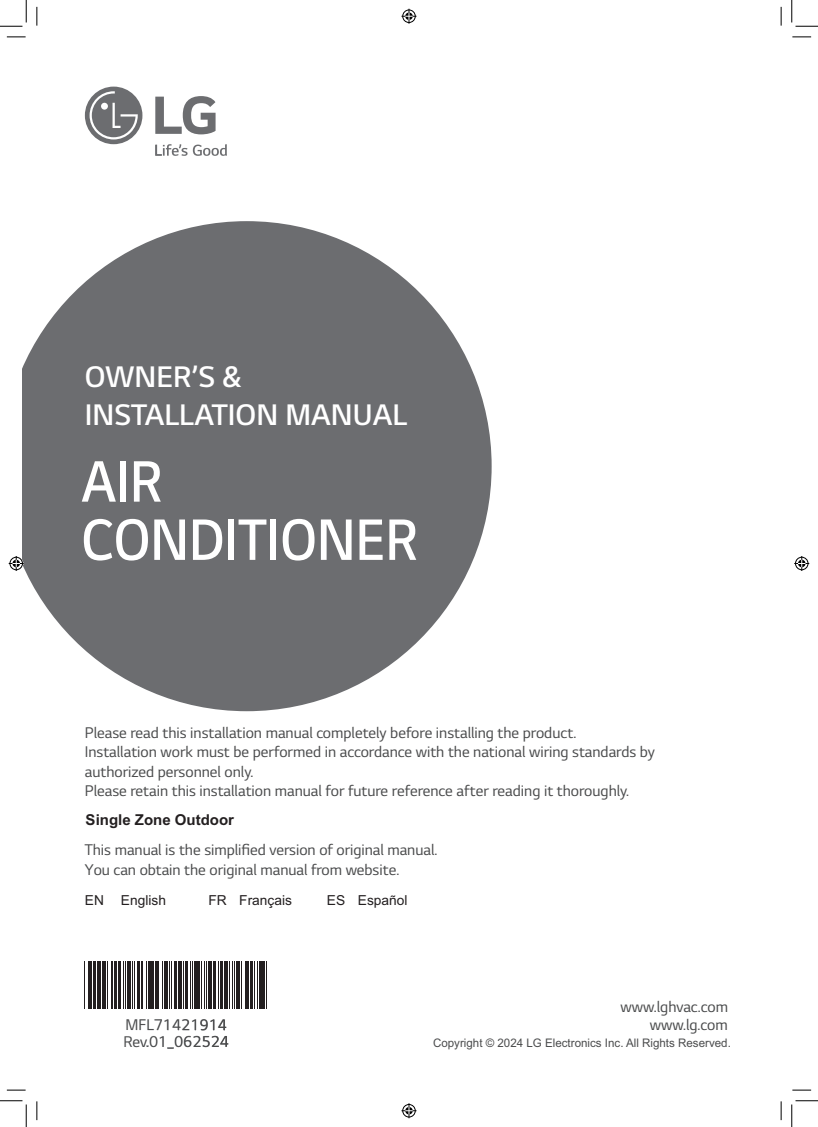
<style>
.page{position:relative;width:818px;height:1127px;background:#fff}
.page>*{position:absolute;margin:0;border:0;box-sizing:border-box;transform-origin:0 0}
.t1{font:300 61.25px/58.1px "LG Smart";color:#fff;scale:.9 1}
.t2{font:300 31.25px/37.5px "LG Smart";color:#fff}
.t3{font:16.25px/19.5px "LG Smart";color:#4b4c4d}
.t4{font:700 15px "Arial";color:#231f20}
.t5{font:13.75px "Arial";color:#231f20}
.t6{font:11.75px "Arial";color:#4b4c4d}
</style>
<div class="page">
<svg style="left:85px;top:87px;width:57px;height:57px"></svg>
<svg style="left:155px;top:144px;width:72px;height:12px"></svg>
<svg style="left:155px;top:96px;width:61px;height:38px"></svg>
<svg style="left:23px;top:221px;width:469px;height:490px;fill:#6c6d70"></svg>
<svg style="left:129px;top:1019px;width:99px;height:29px"></svg>
<hr style="left:84px;top:960px;width:1px;height:48px;background:#231f20">
<hr style="left:88px;top:960px;width:1px;height:48px;background:#231f20">
<hr style="left:90px;top:960px;width:2px;height:48px;background:#231f20">
<hr style="left:93px;top:960px;width:3px;height:48px;background:#231f20">
<hr style="left:97px;top:960px;width:1px;height:48px;background:#231f20">
<hr style="left:98px;top:960px;width:3px;height:48px;background:#231f20">
<hr style="left:102px;top:960px;width:3px;height:48px;background:#231f20">
<hr style="left:105px;top:960px;width:1px;height:48px;background:#231f20">
<hr style="left:107px;top:960px;width:1px;height:48px;background:#231f20">
<hr style="left:111px;top:960px;width:1px;height:48px;background:#231f20">
<hr style="left:113px;top:960px;width:1px;height:48px;background:#231f20">
<hr style="left:114px;top:960px;width:3px;height:48px;background:#231f20">
<hr style="left:118px;top:960px;width:2px;height:48px;background:#231f20">
<hr style="left:123px;top:960px;width:1px;height:48px;background:#231f20">
<hr style="left:125px;top:960px;width:1px;height:48px;background:#231f20">
<hr style="left:127px;top:960px;width:1px;height:48px;background:#231f20">
<hr style="left:128px;top:960px;width:3px;height:48px;background:#231f20">
<hr style="left:132px;top:960px;width:1px;height:48px;background:#231f20">
<hr style="left:134px;top:960px;width:1px;height:48px;background:#231f20">
<hr style="left:137px;top:960px;width:3px;height:48px;background:#231f20">
<hr style="left:141px;top:960px;width:1px;height:48px;background:#231f20">
<hr style="left:143px;top:960px;width:1px;height:48px;background:#231f20">
<hr style="left:146px;top:960px;width:1px;height:48px;background:#231f20">
<hr style="left:148px;top:960px;width:2px;height:48px;background:#231f20">
<hr style="left:151px;top:960px;width:3px;height:48px;background:#231f20">
<hr style="left:155px;top:960px;width:2px;height:48px;background:#231f20">
<hr style="left:158px;top:960px;width:1px;height:48px;background:#231f20">
<hr style="left:162px;top:960px;width:1px;height:48px;background:#231f20">
<hr style="left:164px;top:960px;width:1px;height:48px;background:#231f20">
<hr style="left:165px;top:960px;width:3px;height:48px;background:#231f20">
<hr style="left:169px;top:960px;width:1px;height:48px;background:#231f20">
<hr style="left:171px;top:960px;width:1px;height:48px;background:#231f20">
<hr style="left:174px;top:960px;width:3px;height:48px;background:#231f20">
<hr style="left:178px;top:960px;width:1px;height:48px;background:#231f20">
<hr style="left:180px;top:960px;width:2px;height:48px;background:#231f20">
<hr style="left:183px;top:960px;width:1px;height:48px;background:#231f20">
<hr style="left:185px;top:960px;width:2px;height:48px;background:#231f20">
<hr style="left:190px;top:960px;width:1px;height:48px;background:#231f20">
<hr style="left:192px;top:960px;width:1px;height:48px;background:#231f20">
<hr style="left:194px;top:960px;width:2px;height:48px;background:#231f20">
<hr style="left:197px;top:960px;width:3px;height:48px;background:#231f20">
<hr style="left:201px;top:960px;width:1px;height:48px;background:#231f20">
<hr style="left:204px;top:960px;width:1px;height:48px;background:#231f20">
<hr style="left:206px;top:960px;width:1px;height:48px;background:#231f20">
<hr style="left:208px;top:960px;width:2px;height:48px;background:#231f20">
<hr style="left:211px;top:960px;width:1px;height:48px;background:#231f20">
<hr style="left:213px;top:960px;width:3px;height:48px;background:#231f20">
<hr style="left:218px;top:960px;width:1px;height:48px;background:#231f20">
<hr style="left:220px;top:960px;width:3px;height:48px;background:#231f20">
<hr style="left:224px;top:960px;width:1px;height:48px;background:#231f20">
<hr style="left:225px;top:960px;width:3px;height:48px;background:#231f20">
<hr style="left:229px;top:960px;width:1px;height:48px;background:#231f20">
<hr style="left:232px;top:960px;width:1px;height:48px;background:#231f20">
<hr style="left:234px;top:960px;width:1px;height:48px;background:#231f20">
<hr style="left:236px;top:960px;width:3px;height:48px;background:#231f20">
<hr style="left:239px;top:960px;width:1px;height:48px;background:#231f20">
<hr style="left:241px;top:960px;width:1px;height:48px;background:#231f20">
<hr style="left:245px;top:960px;width:2px;height:48px;background:#231f20">
<hr style="left:248px;top:960px;width:1px;height:48px;background:#231f20">
<hr style="left:250px;top:960px;width:3px;height:48px;background:#231f20">
<hr style="left:254px;top:960px;width:1px;height:48px;background:#231f20">
<hr style="left:257px;top:960px;width:1px;height:48px;background:#231f20">
<hr style="left:259px;top:960px;width:3px;height:48px;background:#231f20">
<hr style="left:262px;top:960px;width:3px;height:48px;background:#231f20">
<hr style="left:266px;top:960px;width:1px;height:48px;background:#231f20">
<svg style="left:7px;top:36px;width:19px;height:2px"></svg>
<svg style="left:792px;top:36px;width:19px;height:2px"></svg>
<svg style="left:7px;top:1089px;width:19px;height:1px"></svg>
<svg style="left:792px;top:1089px;width:19px;height:1px"></svg>
<svg style="left:36px;top:7px;width:2px;height:19px"></svg>
<svg style="left:36px;top:1101px;width:2px;height:18px"></svg>
<svg style="left:780px;top:7px;width:2px;height:19px"></svg>
<svg style="left:780px;top:1101px;width:2px;height:18px"></svg>
<svg style="left:0;top:0;width:27px;height:27px"></svg>
<svg style="left:0;top:1100px;width:27px;height:26px"></svg>
<svg style="left:791px;top:0;width:27px;height:27px"></svg>
<svg style="left:791px;top:1100px;width:27px;height:26px"></svg>
<svg style="left:401px;top:9px;width:15px;height:15px"></svg>
<svg style="left:401px;top:1103px;width:15px;height:14px"></svg>
<svg style="left:9px;top:556px;width:15px;height:15px"></svg>
<svg style="left:794px;top:556px;width:15px;height:15px"></svg>
<h2 class="t2" style="left:85px;top:357px;width:324px">OWNER’S &amp;<br>INSTALLATION MANUAL</h2>
<h1 class="t1" style="left:81px;top:451px;width:375px">AIR<br>CONDITIONER</h1>
<p class="t3" style="left:85px;top:724px;width:572px">Please read this installation manual completely before installing the product.<br>Installation work must be performed in accordance with the national wiring standards by authorized personnel only.<br>Please retain this installation manual for future reference after reading it thoroughly.</p>
<p class="t4" style="left:86px;top:813px;width:150px">Single Zone Outdoor</p>
<p class="t3" style="left:85px;top:841px;width:354px">This manual is the simplified version of original manual.<br>You can obtain the original manual from website.</p>
<p class="t5" style="left:85px;top:894px;width:83px">EN English</p>
<p class="t5" style="left:208px;top:894px;width:85px">FR Français</p>
<p class="t5" style="left:327px;top:894px;width:82px">ES Español</p>
<p class="t3" style="left:123px;top:1018px;width:107px;line-height:16.2px">MFL71421914<br>Rev.01_062524</p>
<p class="t3" style="left:620px;top:998px;width:109px">www.lghvac.com</p>
<p class="t3" style="left:650px;top:1016px;width:79px">www.lg.com</p>
<p class="t6" style="left:433px;top:1038px;width:299px">Copyright © 2024 LG Electronics Inc. All Rights Reserved.</p>
</div>
